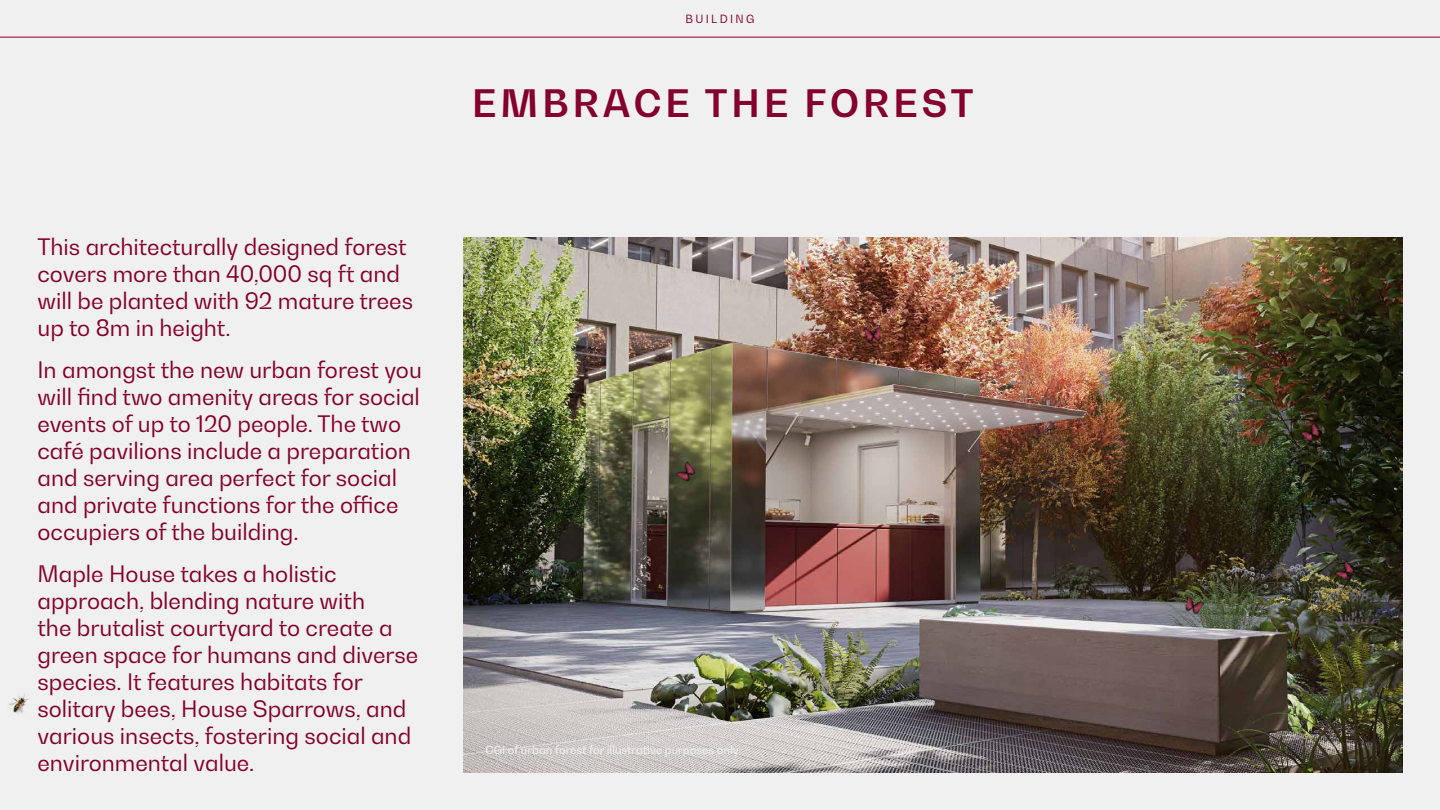
<style>
.page{position:relative;width:1440px;height:810px;background:#f0f0f0}
.page>*{position:absolute;margin:0;border:0;box-sizing:border-box;transform-origin:0 0}
.t1{font:700 37.5px "Bw Gradual";letter-spacing:.11em;color:#85002c}
.t2{font:22.5px/27px "Bw Gradual";color:#85002c}
.t3{font:500 11.25px "Bw Gradual";color:#f0f0f0}
.t4{font:11.25px "Bw Gradual";letter-spacing:.21em;color:#85002c}
</style>
<div class="page">
<img style="left:464px;top:237px;width:938px;height:535px">
<hr style="left:0;top:37px;width:1440px;height:1px;background:#85002c">
<img style="left:862px;top:326px;width:23px;height:17px">
<img style="left:675px;top:459px;width:25px;height:26px">
<img style="left:1299px;top:421px;width:26px;height:24px">
<img style="left:1181px;top:596px;width:25px;height:21px">
<img style="left:1334px;top:558px;width:25px;height:26px">
<img style="left:9px;top:693px;width:20px;height:21px">
<p class="t2" style="left:38px;top:233px;width:377px">This architecturally designed forest covers more than 40,000 sq ft and will be planted with 92 mature trees up to 8m in height.</p>
<p class="t2" style="left:38px;top:356px;width:386px">In amongst the new urban forest you will find two amenity areas for social events of up to 120 people. The two café pavilions include a preparation and serving area perfect for social and private functions for the office occupiers of the building.</p>
<p class="t2" style="left:38px;top:560px;width:382px">Maple House takes a holistic approach, blending nature with<br>the brutalist courtyard to create a green space for humans and diverse species. It features habitats for solitary bees, House Sparrows, and various insects, fostering social and environmental value.</p>
<p class="t4" style="left:685px;top:12px;width:71px">BUILDING</p>
<h1 class="t1" style="left:472px;top:78px;width:503px">EMBRACE THE FOREST</h1>
<p class="t3" style="left:486px;top:742px;width:255px">CGI of urban forest for illustrative purposes only</p>
</div>
